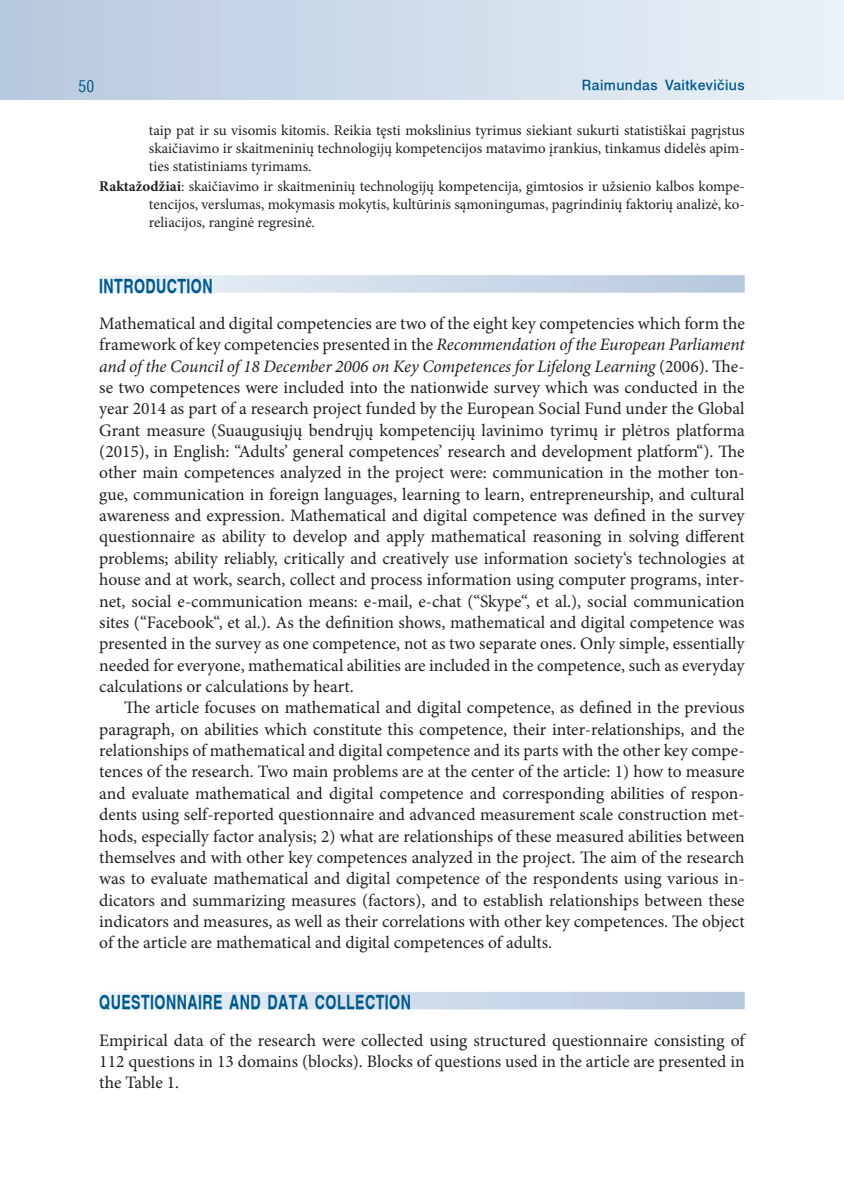
<style>
.page{position:relative;width:844px;height:1191px;background:#fff}
.page>*{position:absolute;margin:0;border:0;box-sizing:border-box;transform-origin:0 0}
.t1{font:700 condensed 19.25px "Helvetica LT";letter-spacing:.025em;color:#00598b;scale:.9 1}
.t2{font:17.5px/21.3px "Minion Pro";color:#231f20;text-align:justify}
.t3{font:condensed 15.75px "Helvetica LT";color:#00598b}
.t4{font:14.88px/17.8px "Minion Pro";color:#231f20;text-align:justify}
.t5{font:500 14px "Helvetica LT";letter-spacing:.03em;color:#00598b}
.s1{font-weight:700}
.s2{font-style:italic}
</style>
<div class="page">
<div style="left:0;top:0;width:843px;height:100px;background:linear-gradient(to right,#b7c8de,#ebf2f7)"></div>
<div style="left:99px;top:275px;width:645px;height:18px;background:linear-gradient(to right,#ebf2f7,#b6c8dd)"></div>
<div style="left:99px;top:991px;width:645px;height:18px;background:linear-gradient(to right,#ebf2f7,#b6c8dd)"></div>
<p class="t3" style="left:79px;top:76px;width:17px">50</p>
<p class="t5" style="left:581px;top:75px;width:164px">Raimundas Vaitkevičius</p>
<p class="t4" style="left:149px;top:121px;width:597px">taip pat ir su visomis kitomis. Reikia tęsti mokslinius tyrimus siekiant sukurti statistiškai pagrįstus skaičiavimo ir skaitmeninių technologijų kompetencijos matavimo įrankius, tinkamus didelės apim&shy;ties statistiniams tyrimams.</p>
<p class="t4" style="left:149px;top:177px;width:597px;text-indent:-50px"><span class="s1">Raktažodžiai</span>: skaičiavimo ir skaitmeninių technologijų kompetencija, gimtosios ir užsienio kalbos kompe&shy;tencijos, verslumas, mokymasis mokytis, kultūrinis sąmoningumas, pagrindinių faktorių analizė, ko&shy;reliacijos, ranginė regresinė.</p>
<p class="t1" style="left:99px;top:273px;width:127px">INTRODUCTION</p>
<p class="t2" style="left:99px;top:313px;width:646px">Mathematical and digital competencies are two of the eight key competencies which form the framework of key competencies presented in the <span class="s2">Recommendation of the European Parliament and of the Council of 18 December 2006 on Key Competences for Lifelong Learning</span> (2006). The&shy;se two competences were included into the nationwide survey which was conducted in the year 2014 as part of a research project funded by the European Social Fund under the Global Grant measure (Suaugusiųjų bendrųjų kompetencijų lavinimo tyrimų ir plėtros platforma (2015), in English: “Adults’ general competences’ research and development platform“). The other main competences analyzed in the project were: communication in the mother ton&shy;gue, communication in foreign languages, learning to learn, entrepreneurship, and cultural awareness and expression. Mathematical and digital competence was defined in the survey questionnaire as ability to develop and apply mathematical reasoning in solving different problems; ability reliably, critically and creatively use information society‘s technologies at house and at work, search, collect and process information using computer programs, inter&shy;net, social e-communication means: e-mail, e-chat (“Skype“, et al.), social communication sites (“Facebook“, et al.). As the definition shows, mathematical and digital competence was presented in the survey as one competence, not as two separate ones. Only simple, essentially needed for everyone, mathematical abilities are included in the competence, such as everyday calculations or calculations by heart.</p>
<p class="t2" style="left:99px;top:697px;width:646px;text-indent:25px">The article focuses on mathematical and digital competence, as defined in the previous paragraph, on abilities which constitute this competence, their inter-relationships, and the relationships of mathematical and digital competence and its parts with the other key compe&shy;tences of the research. Two main problems are at the center of the article: 1) how to measure and evaluate mathematical and digital competence and corresponding abilities of respon&shy;dents using self-reported questionnaire and advanced measurement scale construction met&shy;hods, especially factor analysis; 2) what are relationships of these measured abilities between themselves and with other key competences analyzed in the project. The aim of the research was to evaluate mathematical and digital competence of the respondents using various in&shy;dicators and summarizing measures (factors), and to establish relationships between these indicators and measures, as well as their correlations with other key competences. The object of the article are mathematical and digital competences of adults.</p>
<p class="t1" style="left:99px;top:989px;width:347px">QUESTIONNAIRE AND DATA COLLECTION</p>
<p class="t2" style="left:99px;top:1029px;width:646px">Empirical data of the research were collected using structured questionnaire consisting of 112 questions in 13 domains (blocks). Blocks of questions used in the article are presented in the Table 1.</p>
</div>
